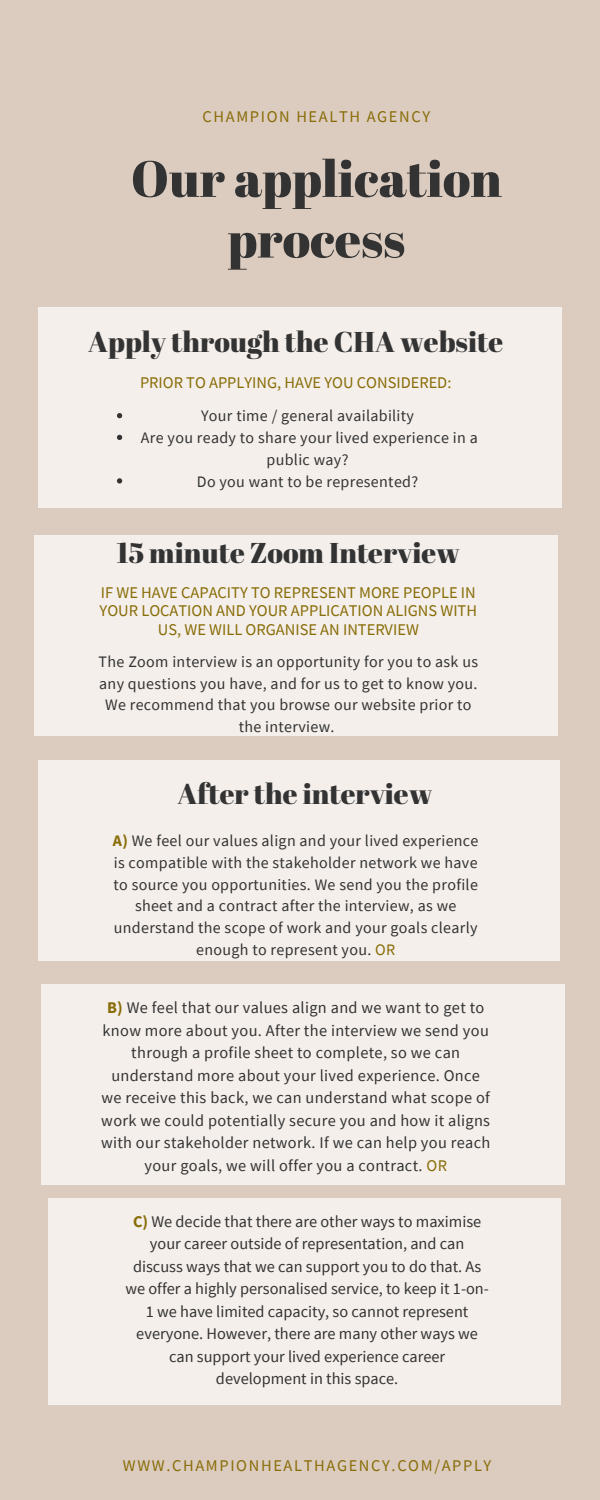
<style>
.page{position:relative;width:600px;height:1500px;background:#dcccc0}
.page>*{position:absolute;margin:0;border:0;box-sizing:border-box;transform-origin:0 0}
.t1{font:50.9px/60.7px "Abril Fatface";color:#333;text-align:center}
.t2{font:28.6px "Abril Fatface";color:#333}
.t3{font:16.4px/18.4px "Source Sans Pro";color:#886c06;text-align:center}
.t4{font:16.4px "Source Sans Pro";letter-spacing:.1em;color:#886c06}
.t5{font:16.3px/22.5px "Source Sans Pro";letter-spacing:.02em;color:#333;text-align:center}
.t6{font:16.3px/22.5px "Source Sans Pro";color:#333;text-align:center}
.t7{font:16px/21.8px "Source Sans Pro";letter-spacing:.02em;color:#333;text-align:center}
.s1{font-weight:700;color:#886c06}
.s2{color:#886c06}
</style>
<div class="page">
<div style="left:38px;top:307px;width:524px;height:200px;background:#f4efeb"></div>
<svg style="left:117px;top:413px;width:5px;height:5px"></svg>
<svg style="left:117px;top:435px;width:5px;height:5px"></svg>
<svg style="left:117px;top:478px;width:5px;height:6px"></svg>
<div style="left:34px;top:535px;width:523px;height:201px;background:#f4efeb"></div>
<div style="left:38px;top:761px;width:522px;height:200px;background:#f4efeb"></div>
<div style="left:41px;top:985px;width:523px;height:200px;background:#f4efeb"></div>
<div style="left:48px;top:1199px;width:513px;height:206px;background:#f4efeb"></div>
<p class="t4" style="left:203px;top:106px;width:229px">CHAMPION HEALTH AGENCY</p>
<p class="t1" style="left:131px;top:147px;width:372px">Our application process</p>
<p class="t2" style="left:88px;top:322px;width:416px">Apply through the CHA website</p>
<p class="t3" style="left:140px;top:373px;width:313px">PRIOR TO APPLYING, HAVE YOU CONSIDERED:</p>
<p class="t7" style="left:201px;top:405px;width:215px">Your time / general availability</p>
<p class="t7" style="left:141px;top:426px;width:338px">Are you ready to share your lived experience in a public way?</p>
<p class="t7" style="left:197px;top:470px;width:223px">Do you want to be represented?</p>
<p class="t2" style="left:117px;top:532px;width:345px">15 minute Zoom Interview</p>
<p class="t3" style="left:100px;top:583px;width:379px">IF WE HAVE CAPACITY TO REPRESENT MORE PEOPLE IN<br>YOUR LOCATION AND YOUR APPLICATION ALIGNS WITH<br>US, WE WILL ORGANISE AN INTERVIEW</p>
<p class="t7" style="left:99px;top:650px;width:381px">The Zoom interview is an opportunity for you to ask us any questions you have, and for us to get to know you.<br>We recommend that you browse our website prior to the interview.</p>
<p class="t2" style="left:178px;top:774px;width:257px">After the interview</p>
<p class="t7" style="left:113px;top:830px;width:367px"><span class="s1">A)</span> We feel our values align and your lived experience is compatible with the stakeholder network we have to source you opportunities. We send you the profile sheet and a contract after the interview, as we understand the scope of work and your goals clearly enough to represent you. <span class="s2">OR</span></p>
<p class="t5" style="left:101px;top:996px;width:391px"><span class="s1">B)</span> We feel that our values align and we want to get to know more about you. After the interview we send you through a profile sheet to complete, so we can understand more about your lived experience. Once we receive this back, we can understand what scope of work we could potentially secure you and how it aligns with our stakeholder network. If we can help you reach your goals, we will offer you a contract. <span class="s2">OR</span></p>
<p class="t6" style="left:125px;top:1210px;width:365px"><span class="s1">C)</span> We decide that there are other ways to maximise your career outside of representation, and can discuss ways that we can support you to do that. As we offer a highly personalised service, to keep it 1-on-1 we have limited capacity, so cannot represent everyone. However, there are many other ways we can support your lived experience career development in this space.</p>
<p class="t4" style="left:123px;top:1455px;width:370px">WWW.CHAMPIONHEALTHAGENCY.COM/APPLY</p>
</div>
